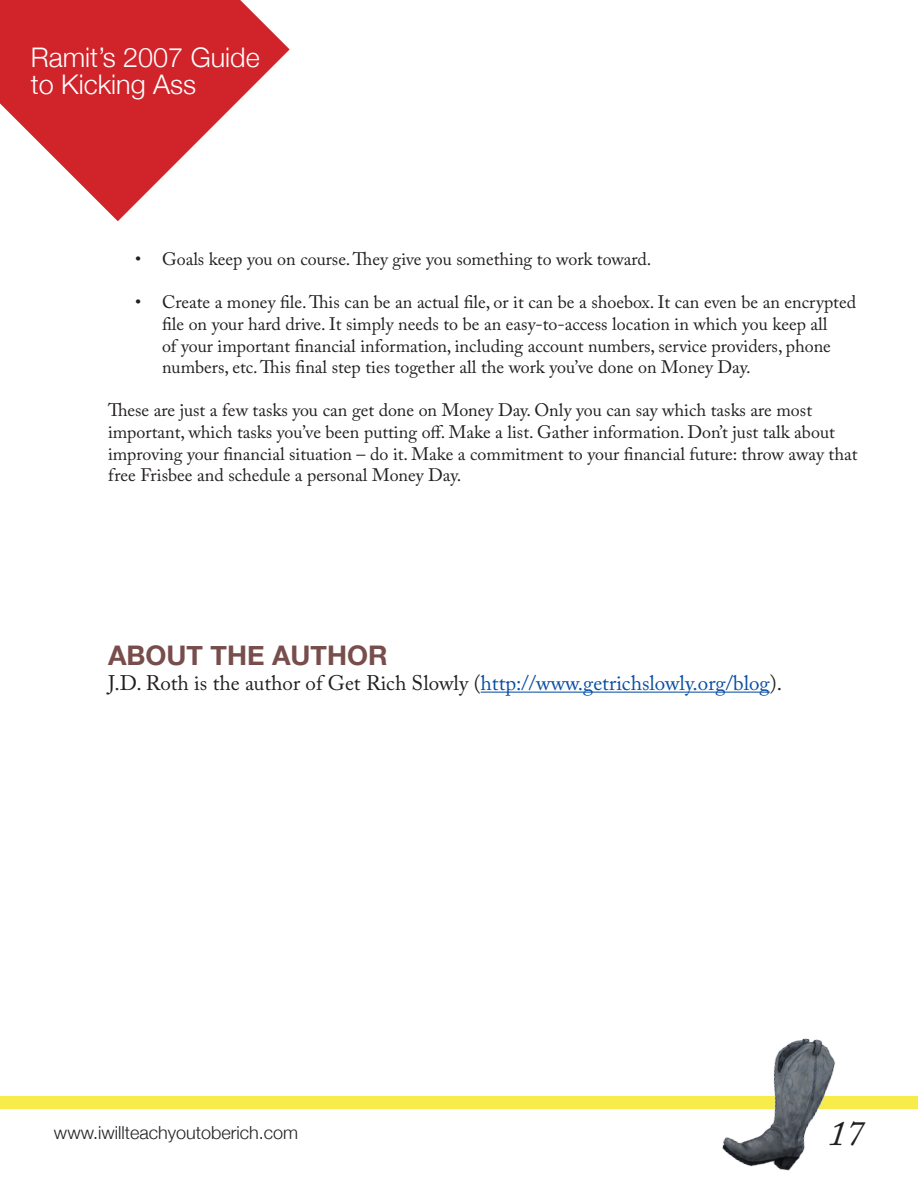
<style>
.page{position:relative;width:918px;height:1188px;background:#fff}
.page>*{position:absolute;margin:0;border:0;box-sizing:border-box;transform-origin:0 0}
.t1{font:italic 36px "Adobe Caslon Pro";color:#231f20}
.t2{font:300 27px/27px "Helvetica Neue";color:#fff}
.t3{font:700 27px "Helvetica Neue";color:#774e4c}
.t4{font:21px "Adobe Caslon Pro";color:#231f20}
.t5{font:18px/21.6px "Adobe Caslon Pro";color:#231f20}
.t6{font:300 18px "Helvetica Neue";color:#231f20}
.s1{color:#094fa3}
</style>
<div class="page">
<div style="left:1px;top:1096px;width:917px;height:12px;background:#f8ec4b"></div>
<img style="left:679px;top:1038px;width:186px;height:133px">
<svg style="left:0;top:0;width:290px;height:221px;fill:#d1232a"></svg>
<hr style="left:481px;top:692px;width:289px;height:1px;background:#094fa3">
<h2 class="t2" style="left:31px;top:44px;width:231px">Ramit’s 2007 Guide to Kicking Ass</h2>
<p class="t5" style="left:135px;top:248px;width:518px">• Goals keep you on course. They give you something to work toward.</p>
<p class="t5" style="left:162px;top:291px;width:696px;text-indent:-27px">• Create a money file. This can be an actual file, or it can be a shoebox. It can even be an encrypted file on your hard drive. It simply needs to be an easy-to-access location in which you keep all<br>of your important financial information, including account numbers, service providers, phone numbers, etc. This final step ties together all the work you’ve done on Money Day.</p>
<p class="t5" style="left:108px;top:399px;width:751px">These are just a few tasks you can get done on Money Day. Only you can say which tasks are most important, which tasks you’ve been putting off. Make a list. Gather information. Don’t just talk about improving your financial situation – do it. Make a commitment to your financial future: throw away that free Frisbee and schedule a personal Money Day.</p>
<h2 class="t3" style="left:108px;top:639px;width:281px">ABOUT THE AUTHOR</h2>
<p class="t4" style="left:108px;top:670px;width:676px">J.D. Roth is the author of Get Rich Slowly (<span class="s1">http://www.getrichslowly.org/blog</span>).</p>
<p class="t6" style="left:54px;top:1122px;width:246px">www.iwillteachyoutoberich.com</p>
<h1 class="t1" style="left:828px;top:1111px;width:37px">17</h1>
</div>
